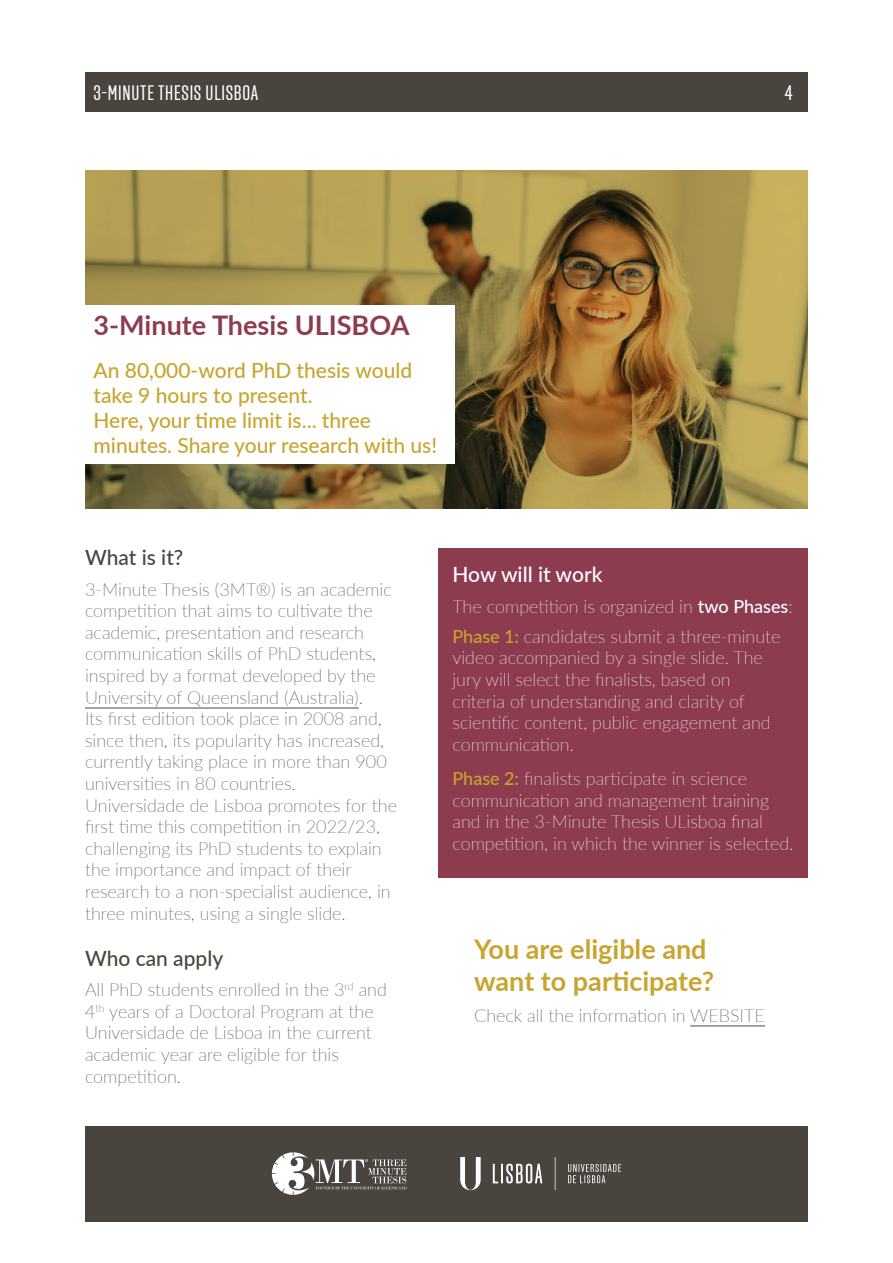
<style>
.page{position:relative;width:893px;height:1263px;background:#fff}
.page>*{position:absolute;margin:0;border:0;box-sizing:border-box;transform-origin:0 0}
.t1{font:700 27px/32.4px "Lato";color:#c8a52f}
.t2{font:700 27px "Lato";color:#8d3c50}
.t3{font:500 21px/25.2px "Lato";color:#c8a52f}
.t4{font:21px "Solido Compressed";letter-spacing:.035em;color:#fff}
.t5{font:500 21px "Lato";color:#4a443e}
.t6{font:500 21px "Lato";color:#fff}
.t7{font:100 18px/21.6px "Lato";color:#4a443e}
.t8{font:100 18px/21.6px "Lato";color:#fff}
.s1{font-weight:500}
.s2{font-weight:500;color:#c8a52f}
</style>
<div class="page">
<div style="left:85px;top:72px;width:723px;height:40px;background:#4a443e"></div>
<div style="left:85px;top:1125px;width:723px;height:96px;background:#4a443e"></div>
<svg style="left:272px;top:1152px;width:135px;height:43px"></svg>
<svg style="left:460px;top:1157px;width:161px;height:33px"></svg>
<div style="left:438px;top:549px;width:370px;height:329px;background:#8d3c50"></div>
<hr style="left:85px;top:708px;width:274px;height:1px;background:#4a443e">
<svg style="left:85px;top:170px;width:723px;height:338px;background:#9a8143"></svg>
<div style="left:85px;top:305px;width:370px;height:158px;background:#fff"></div>
<hr style="left:690px;top:1026px;width:75px;height:1px;background:#4a443e">
<p class="t4" style="left:94px;top:81px;width:166px">3-MINUTE THESIS ULISBOA</p>
<p class="t4" style="left:785px;top:81px;width:9px">4</p>
<h1 class="t2" style="left:94px;top:306px;width:317px">3-Minute Thesis ULISBOA</h1>
<p class="t3" style="left:94px;top:356px;width:345px">An 80,000-word PhD thesis would take 9 hours to present.<br>Here, your time limit is... three minutes. Share your research with us!</p>
<p class="t5" style="left:85px;top:543px;width:100px">What is it?</p>
<p class="t7" style="left:85px;top:578px;width:313px">3-Minute Thesis (3MT®) is an academic competition that aims to cultivate the academic, presentation and research communication skills of PhD students, inspired by a format developed by the University of Queensland (Australia).<br>Its first edition took place in 2008 and, since then, its popularity has increased, currently taking place in more than 900 universities in 80 countries.<br>Universidade de Lisboa promotes for the first time this competition in 2022/23, challenging its PhD students to explain the importance and impact of their research to a non-specialist audience, in three minutes, using a single slide.</p>
<p class="t5" style="left:85px;top:943px;width:140px">Who can apply</p>
<p class="t7" style="left:85px;top:978px;width:303px">All PhD students enrolled in the 3<sup>rd</sup> and<br>4<sup>th</sup> years of a Doctoral Program at the<br>Universidade de Lisboa in the current academic year are eligible for this competition.</p>
<p class="t6" style="left:452px;top:560px;width:152px">How will it work</p>
<p class="t8" style="left:452px;top:590px;width:342px;line-height:30.2px">The competition is organized in <span class="s1">two Phases</span>:<br><span class="s2">Phase 1:</span> candidates submit a three-minute</p>
<p class="t8" style="left:452px;top:646px;width:320px">video accompanied by a single slide. The jury will select the finalists, based on criteria of understanding and clarity of scientific content, public engagement and communication.</p>
<p class="t8" style="left:452px;top:767px;width:342px"><span class="s2">Phase 2:</span> finalists participate in science communication and management training and in the 3-Minute Thesis ULisboa final competition, in which the winner is selected.</p>
<h1 class="t1" style="left:474px;top:932px;width:242px">You are eligible and want to participate?</h1>
<p class="t7" style="left:474px;top:1004px;width:292px">Check all the information in WEBSITE</p>
</div>
